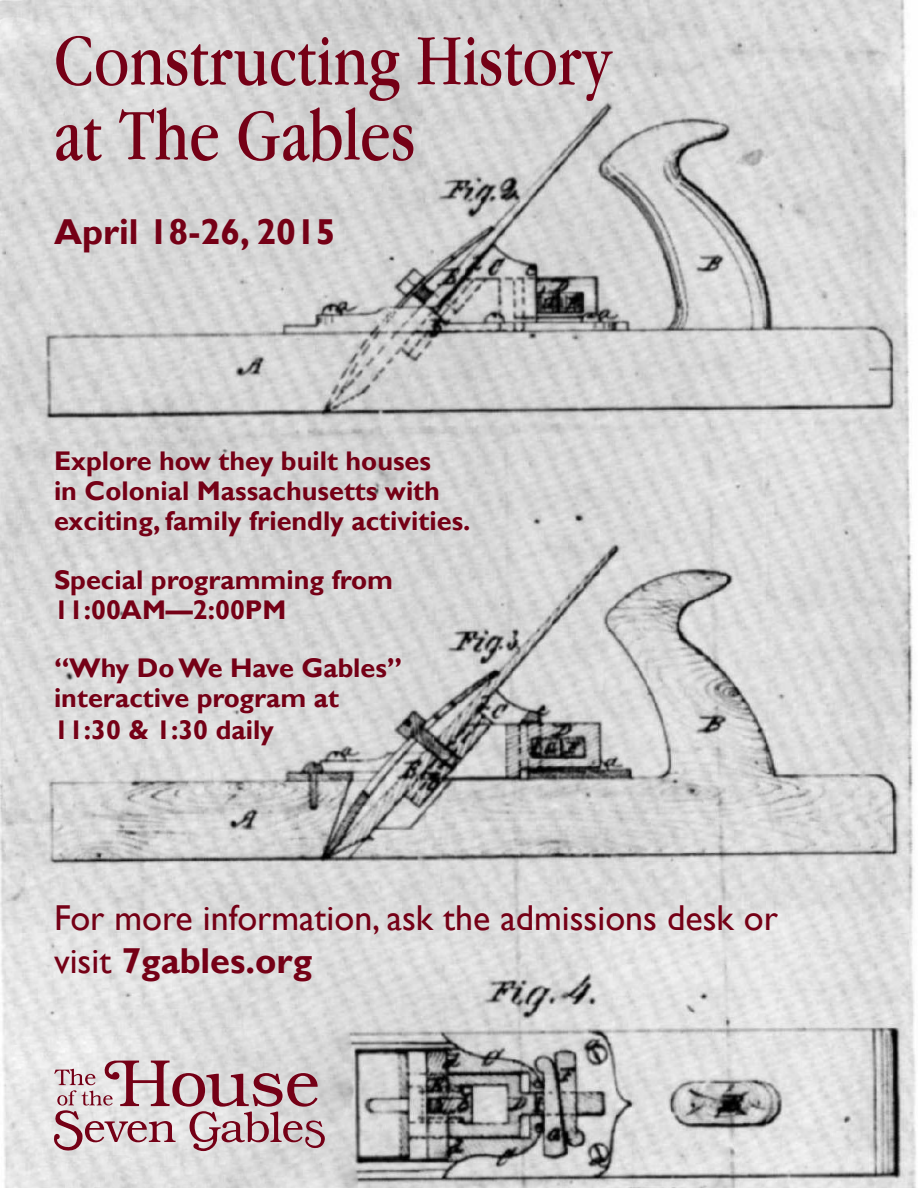
<style>
.page{position:relative;width:918px;height:1188px;background:#fff}
.page>*{position:absolute;margin:0;border:0;box-sizing:border-box;transform-origin:0 0}
.t1{font:75px "Apple Garamond";color:#750016}
.t2{font:36px/43.2px "Gill Sans";color:#750016}
.t3{font:700 36px "Gill Sans";color:#750016}
.t4{font:700 27px/30px "Gill Sans";color:#750016}
.s1{font-weight:700}
</style>
<div class="page">
<img style="left:0;top:0;width:916px;height:1188px">
<svg style="left:53px;top:1061px;width:272px;height:90px;background:#c6abb0"></svg>
<p class="t1" style="left:54px;top:16px;width:559px">Constructing History</p>
<p class="t1" style="left:54px;top:91px;width:363px">at The Gables</p>
<p class="t3" style="left:54px;top:210px;width:283px">April 18-26, 2015</p>
<p class="t4" style="left:54px;top:447px;width:418px">Explore how they built houses<br>in Colonial Massachusetts with exciting, family friendly activities.</p>
<p class="t4" style="left:54px;top:565px;width:341px">Special programming from<br>11:00AM—2:00PM</p>
<p class="t4" style="left:54px;top:654px;width:350px">“Why Do We Have Gables” interactive program at</p>
<p class="t4" style="left:54px;top:716px;width:221px">11:30 &amp; 1:30 daily</p>
<p class="t2" style="left:54px;top:897px;width:725px">For more information, ask the admissions desk or visit <span class="s1">7gables.org</span></p>
</div>
